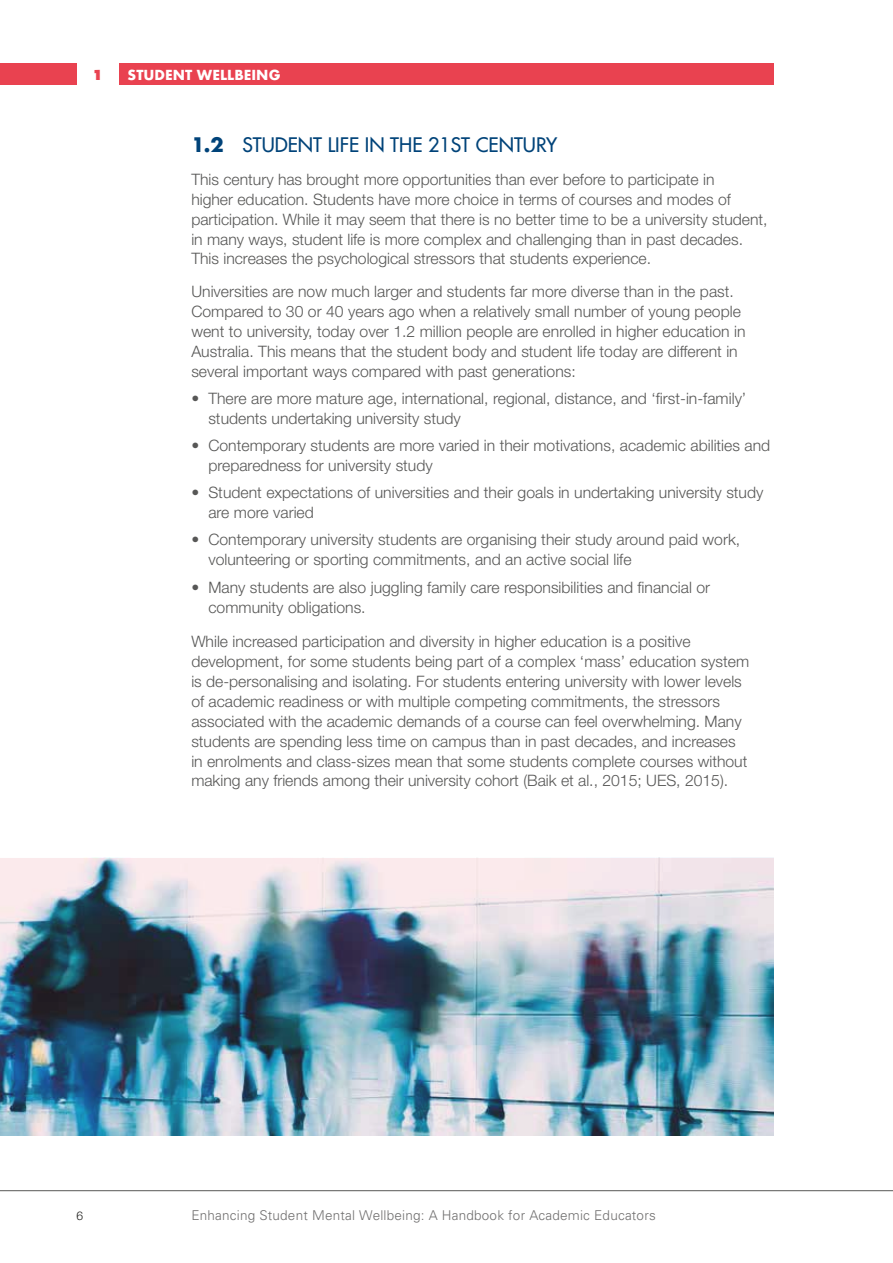
<style>
.page{position:relative;width:893px;height:1263px;background:#fff}
.page>*{position:absolute;margin:0;border:0;box-sizing:border-box;transform-origin:0 0}
.t1{font:19.5px "Futura";color:#004379}
.t2{font:300 15.75px/20px "Helvetica Neue";color:#575756}
.t3{font:300 13.5px "Univers";letter-spacing:.015em;color:#706f6f}
.t4{font:700 13.5px "Futura";color:#fff}
.t5{font:800 13.5px "Futura";color:#e94250}
.t6{font:300 12px "Helvetica Neue";color:#1d1d1b}
.s1{font-weight:700}
</style>
<div class="page">
<div style="left:0;top:64px;width:77px;height:21px;background:#e94250"></div>
<div style="left:119px;top:64px;width:655px;height:21px;background:#e94250"></div>
<hr style="left:0;top:1190px;width:893px;height:1px;background:#575756">
<img style="left:0;top:857px;width:774px;height:278px">
<p class="t5" style="left:92px;top:66px;width:13px">1</p>
<p class="t4" style="left:128px;top:65px;width:155px">STUDENT WELLBEING</p>
<p class="t1" style="left:191px;top:133px;width:367px"><span class="s1">1.2</span> STUDENT LIFE IN THE 21ST CENTURY</p>
<p class="t2" style="left:191px;top:169px;width:578px">This century has brought more opportunities than ever before to participate in<br>higher education. Students have more choice in terms of courses and modes of participation. While it may seem that there is no better time to be a university student, in many ways, student life is more complex and challenging than in past decades.<br>This increases the psychological stressors that students experience.</p>
<p class="t2" style="left:191px;top:281px;width:556px">Universities are now much larger and students far more diverse than in the past.<br>Compared to 30 or 40 years ago when a relatively small number of young people went to university, today over 1.2 million people are enrolled in higher education in Australia. This means that the student body and student life today are different in several important ways compared with past generations:</p>
<p class="t2" style="left:208px;top:388px;width:539px;text-indent:-17px">• There are more mature age, international, regional, distance, and ‘first-in-family’ students undertaking university study</p>
<p class="t2" style="left:208px;top:435px;width:563px;text-indent:-17px">• Contemporary students are more varied in their motivations, academic abilities and preparedness for university study</p>
<p class="t2" style="left:208px;top:482px;width:557px;text-indent:-17px">• Student expectations of universities and their goals in undertaking university study are more varied</p>
<p class="t2" style="left:208px;top:529px;width:533px;text-indent:-17px">• Contemporary university students are organising their study around paid work, volunteering or sporting commitments, and an active social life</p>
<p class="t2" style="left:208px;top:577px;width:503px;text-indent:-17px">• Many students are also juggling family care responsibilities and financial or community obligations.</p>
<p class="t2" style="left:191px;top:631px;width:559px">While increased participation and diversity in higher education is a positive development, for some students being part of a complex ‘mass’ education system is de-personalising and isolating. For students entering university with lower levels of academic readiness or with multiple competing commitments, the stressors associated with the academic demands of a course can feel overwhelming. Many students are spending less time on campus than in past decades, and increases in enrolments and class-sizes mean that some students complete courses without making any friends among their university cohort (Baik et al., 2015; UES, 2015).</p>
<p class="t6" style="left:77px;top:1209px;width:8px">6</p>
<p class="t3" style="left:191px;top:1207px;width:466px">Enhancing Student Mental Wellbeing: A Handbook for Academic Educators</p>
</div>
